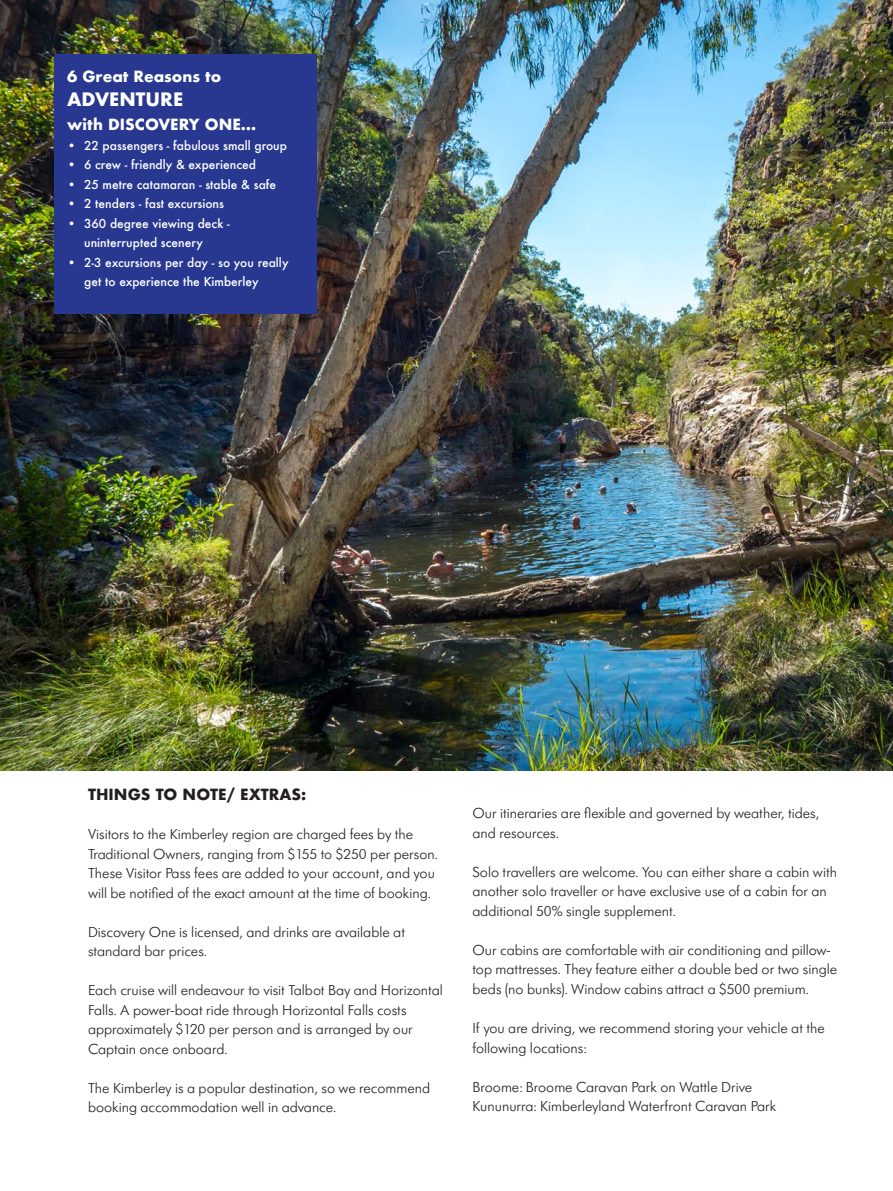
<style>
.page{position:relative;width:893px;height:1191px;background:#fff}
.page>*{position:absolute;margin:0;border:0;box-sizing:border-box;transform-origin:0 0}
.t1{font:700 18px "Futura";color:#fff}
.t2{font:300 15px/19.5px "Futura SB";color:#231f20}
.t3{font:700 15px "Futura";color:#fff}
.t4{font:700 15px "Futura";color:#231f20}
.t5{font:500 12px/19.5px "Futura";color:#fff}
</style>
<div class="page">
<img style="left:0;top:0;width:893px;height:771px">
<div style="left:54px;top:54px;width:262px;height:259px;background:#283890"></div>
<p class="t3" style="left:67px;top:66px;width:156px">6 Great Reasons to</p>
<p class="t1" style="left:67px;top:86px;width:118px">ADVENTURE</p>
<p class="t3" style="left:67px;top:114px;width:191px">with DISCOVERY ONE…</p>
<p class="t5" style="left:67px;top:135px;width:221px">• 22 passengers - fabulous small group</p>
<p class="t5" style="left:67px;top:155px;width:190px">• 6 crew - friendly &amp; experienced</p>
<p class="t5" style="left:67px;top:174px;width:211px">• 25 metre catamaran - stable &amp; safe</p>
<p class="t5" style="left:67px;top:194px;width:158px">• 2 tenders - fast excursions</p>
<p class="t5" style="left:84px;top:213px;width:147px;text-indent:-17px">• 360 degree viewing deck - uninterrupted scenery</p>
<p class="t5" style="left:84px;top:252px;width:206px;text-indent:-17px">• 2-3 excursions per day - so you really get to experience the Kimberley</p>
<p class="t4" style="left:88px;top:783px;width:220px">THINGS TO NOTE/ EXTRAS:</p>
<p class="t2" style="left:88px;top:825px;width:351px">Visitors to the Kimberley region are charged fees by the Traditional Owners, ranging from $155 to $250 per person.<br>These Visitor Pass fees are added to your account, and you will be notified of the exact amount at the time of booking.</p>
<p class="t2" style="left:88px;top:922px;width:319px">Discovery One is licensed, and drinks are available at standard bar prices.</p>
<p class="t2" style="left:88px;top:981px;width:356px">Each cruise will endeavour to visit Talbot Bay and Horizontal Falls. A power-boat ride through Horizontal Falls costs approximately $120 per person and is arranged by our Captain once onboard.</p>
<p class="t2" style="left:88px;top:1078px;width:344px">The Kimberley is a popular destination, so we recommend booking accommodation well in advance.</p>
<p class="t2" style="left:472px;top:804px;width:348px">Our itineraries are flexible and governed by weather, tides, and resources.</p>
<p class="t2" style="left:472px;top:862px;width:366px">Solo travellers are welcome. You can either share a cabin with another solo traveller or have exclusive use of a cabin for an additional 50% single supplement.</p>
<p class="t2" style="left:472px;top:940px;width:366px">Our cabins are comfortable with air conditioning and pillow&shy;top mattresses. They feature either a double bed or two single beds (no bunks). Window cabins attract a $500 premium.</p>
<p class="t2" style="left:472px;top:1018px;width:354px">If you are driving, we recommend storing your vehicle at the following locations:</p>
<p class="t2" style="left:472px;top:1077px;width:281px">Broome: Broome Caravan Park on Wattle Drive</p>
<p class="t2" style="left:472px;top:1096px;width:305px">Kununurra: Kimberleyland Waterfront Caravan Park</p>
</div>
